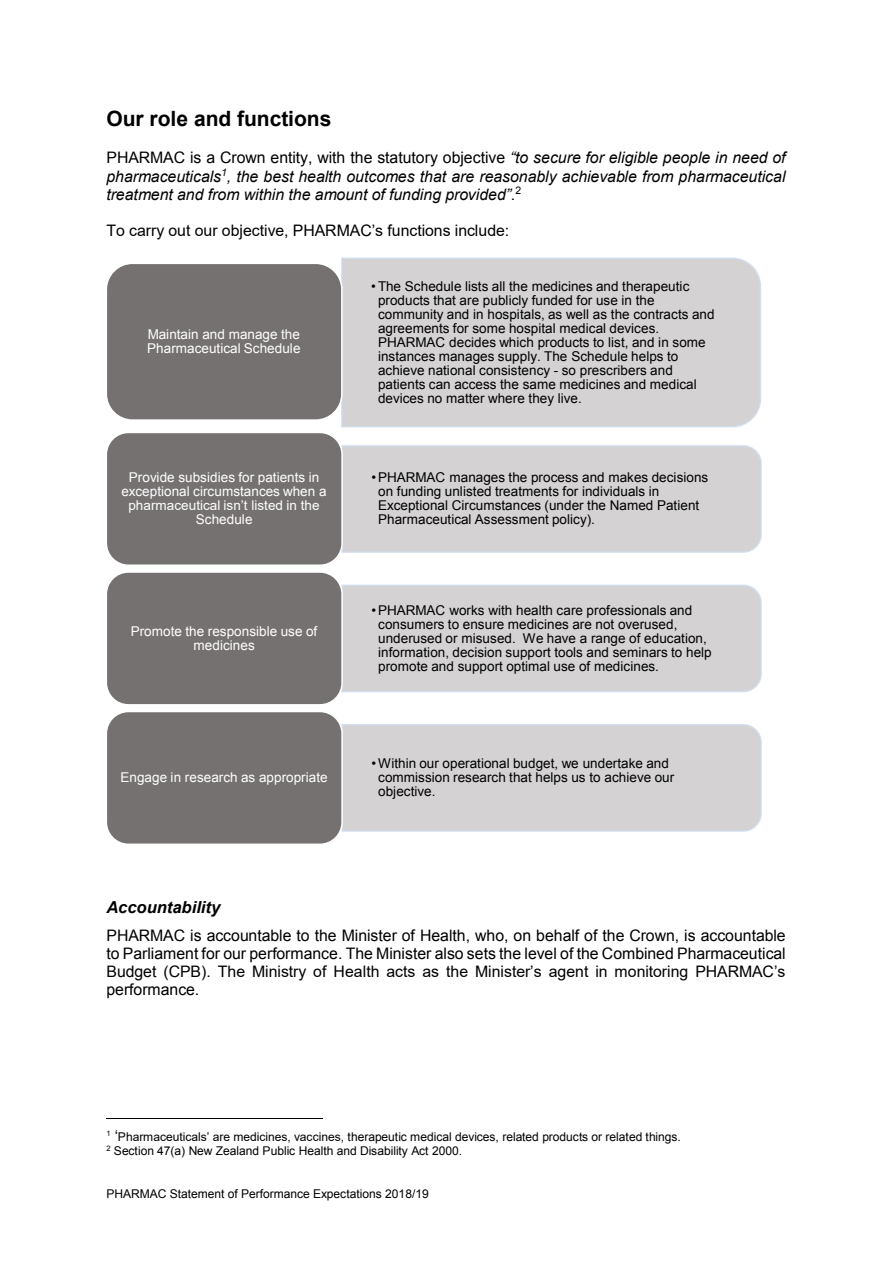
<style>
.page{position:relative;width:893px;height:1264px;background:#fff}
.page>*{position:absolute;margin:0;border:0;box-sizing:border-box;transform-origin:0 0}
.t1{font:700 21px "Arial";letter-spacing:-.005em;color:#000}
.t2{font:italic 700 16.5px "Arial";color:#000}
.t3{font:15.9px/18.1px "Arial";color:#000;text-align:justify}
.t4{font:italic 15.9px/18.1px "Arial";color:#000;text-align:justify}
.t5{font:13.5px/14px "Arial";letter-spacing:.005em;color:#000}
.t6{font:13.5px/14px "Arial";letter-spacing:.005em;color:#fff;text-align:center}
.t7{font:12px/14.5px "Arial";letter-spacing:-.005em;color:#000}
.s1{font-style:normal}
.s2{font-size:15px}
</style>
<div class="page">
<hr style="left:106px;top:1117px;width:216px;height:1px;background:#000">
<div style="left:341px;top:257px;width:420px;height:171px;background:#d4d2d2"></div>
<div style="left:106px;top:262px;width:237px;height:159px;background:#767171;border:2px solid #fff;border-radius:26px"></div>
<div style="left:341px;top:445px;width:421px;height:108px;background:#d4d2d2"></div>
<div style="left:106px;top:431px;width:237px;height:135px;background:#767171;border:2px solid #fff;border-radius:22px"></div>
<div style="left:341px;top:584px;width:421px;height:109px;background:#d4d2d2"></div>
<div style="left:106px;top:571px;width:237px;height:134px;background:#767171;border:2px solid #fff;border-radius:22px"></div>
<div style="left:341px;top:724px;width:421px;height:108px;background:#d4d2d2"></div>
<div style="left:106px;top:710px;width:237px;height:134px;background:#767171;border:2px solid #fff;border-radius:22px"></div>
<h1 class="t1" style="left:106px;top:105px;width:227px">Our role and functions</h1>
<p class="t4" style="left:106px;top:149px;width:681px"><span class="s1">PHARMAC is a Crown entity, with the statutory objective</span> “to secure for eligible people in need of pharmaceuticals<sup>1</sup>, the best health outcomes that are reasonably achievable from pharmaceutical treatment and from within the amount of funding provided”<span class="s1">.</span><sup>2</sup></p>
<p class="t3" style="left:106px;top:221px;width:404px">To carry out our objective, PHARMAC’s functions include:</p>
<p class="t6" style="left:147px;top:327px;width:155px;text-align:left">Maintain and manage the<br>Pharmaceutical Schedule</p>
<p class="t6" style="left:121px;top:470px;width:207px">Provide subsidies for patients in exceptional circumstances when a pharmaceutical isn’t listed in the<br>Schedule</p>
<p class="t6" style="left:131px;top:624px;width:188px">Promote the responsible use of medicines</p>
<p class="t6" style="left:120px;top:770px;width:209px">Engage in research as appropriate</p>
<p class="t5" style="left:378px;top:279px;width:338px;text-indent:-7px">• The Schedule lists all the medicines and therapeutic products that are publicly funded for use in the community and in hospitals, as well as the contracts and agreements for some hospital medical devices.<br>PHARMAC decides which products to list, and in some instances manages supply. The Schedule helps to achieve national consistency - so prescribers and patients can access the same medicines and medical devices no matter where they live.</p>
<p class="t5" style="left:378px;top:470px;width:332px;text-indent:-7px">•PHARMAC manages the process and makes decisions on funding unlisted treatments for individuals in Exceptional Circumstances (under the Named Patient Pharmaceutical Assessment policy).</p>
<p class="t5" style="left:378px;top:603px;width:335px;text-indent:-7px">•PHARMAC works with health care professionals and consumers to ensure medicines are not overused, underused or misused. We have a range of education, information, decision support tools and seminars to help promote and support optimal use of medicines.</p>
<p class="t5" style="left:378px;top:756px;width:298px;text-indent:-7px">•Within our operational budget, we undertake and commission research that helps us to achieve our objective.</p>
<p class="t2" style="left:106px;top:896px;width:115px">Accountability</p>
<p class="t3" style="left:106px;top:925px;width:681px">PHARMAC is accountable to the Minister of Health, who, on behalf of the Crown, is accountable to Parliament for our performance. The Minister also sets the level of the Combined Pharmaceutical Budget (CPB). The Ministry of Health acts as the Minister’s agent in monitoring PHARMAC’s performance.</p>
<p class="t7" style="left:106px;top:1128px;width:576px"><sup>1</sup> <span class="s2">‘</span>Pharmaceuticals’ are medicines, vaccines, therapeutic medical devices, related products or related things.<br><sup>2</sup> Section 47(a) New Zealand Public Health and Disability Act 2000.</p>
<p class="t7" style="left:106px;top:1186px;width:324px">PHARMAC Statement of Performance Expectations 2018/19</p>
</div>
